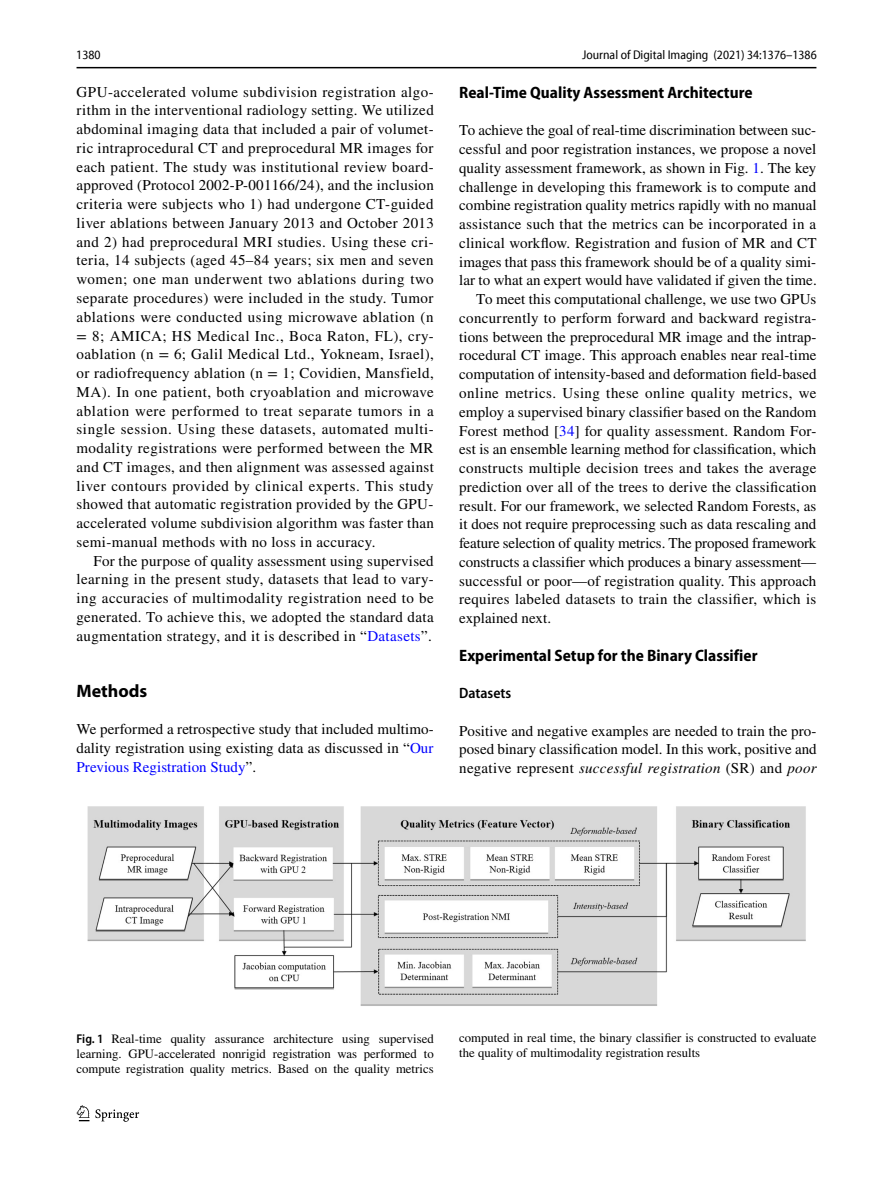
<style>
.page{position:relative;width:893px;height:1187px;background:#fff}
.page>*{position:absolute;margin:0;border:0;box-sizing:border-box;transform-origin:0 0}
.t1{font:700 18px "Myriad Pro";color:#000}
.t2{font:700 semi-condensed 16.5px "Myriad Pro";color:#000}
.t3{font:15px/18.8px "STIX";letter-spacing:.005em;color:#000;text-align:justify}
.t4{font:15px "STIX";letter-spacing:.03em;color:#000}
.t5{font:600 semi-condensed 15px "Myriad Pro";color:#000}
.t6{font:12.75px/15px "STIX";color:#000;text-align:justify}
.t7{font:semi-condensed 12.75px "Myriad Pro Unic";color:#000}
.s1{color:#00f}
.s2{font-style:italic}
.s3{font-family:"Myriad Pro";font-weight:600;font-stretch:semi-condensed}
</style>
<div class="page">
<hr style="left:77px;top:67px;width:739px;height:1px;background:#000">
<img style="left:87px;top:806px;width:719px;height:200px">
<svg style="left:77px;top:1105px;width:12px;height:16px"></svg>
<svg style="left:95px;top:1109px;width:44px;height:12px"></svg>
<p class="t7" style="left:76px;top:50px;width:26px">1380</p>
<p class="t7" style="left:582px;top:50px;width:236px">Journal of Digital Imaging (2021) 34:1376–1386</p>
<p class="t3" style="left:77px;top:83px;width:359px">GPU-accelerated volume subdivision registration algo&shy;rithm in the interventional radiology setting. We utilized abdominal imaging data that included a pair of volumet&shy;ric intraprocedural CT and preprocedural MR images for each patient. The study was institutional review board&shy;approved (Protocol 2002-P-001166/24), and the inclusion criteria were subjects who 1) had undergone CT-guided liver ablations between January 2013 and October 2013 and 2) had preprocedural MRI studies. Using these cri&shy;teria, 14 subjects (aged 45–84 years; six men and seven women; one man underwent two ablations during two separate procedures) were included in the study. Tumor ablations were conducted using microwave ablation (n = 8; AMICA; HS Medical Inc., Boca Raton, FL), cry&shy;oablation (n = 6; Galil Medical Ltd., Yokneam, Israel), or radiofrequency ablation (n = 1; Covidien, Mansfield, MA). In one patient, both cryoablation and microwave ablation were performed to treat separate tumors in a single session. Using these datasets, automated multi&shy;modality registrations were performed between the MR and CT images, and then alignment was assessed against liver contours provided by clinical experts. This study showed that automatic registration provided by the GPU&shy;accelerated volume subdivision algorithm was faster than semi-manual methods with no loss in accuracy.</p>
<p class="t3" style="left:77px;top:552px;width:359px;text-indent:17px">For the purpose of quality assessment using supervised learning in the present study, datasets that lead to vary&shy;ing accuracies of multimodality registration need to be generated. To achieve this, we adopted the standard data augmentation strategy, and it is described in “<span class="s1">Datasets</span>”.</p>
<p class="t1" style="left:77px;top:679px;width:72px">Methods</p>
<p class="t3" style="left:77px;top:721px;width:359px">We performed a retrospective study that included multimo&shy;dality registration using existing data as discussed in “<span class="s1">Our Previous Registration Study</span>”.</p>
<p class="t2" style="left:459px;top:83px;width:295px">Real‑Time Quality Assessment Architecture</p>
<p class="t3" style="left:459px;top:122px;width:359px">To achieve the goal of real-time discrimination between suc-</p>
<p class="t3" style="left:459px;top:141px;width:359px">cessful and poor registration instances, we propose a novel</p>
<p class="t3" style="left:459px;top:159px;width:359px">quality assessment framework, as shown in Fig. <span class="s1">1</span>. The key</p>
<p class="t3" style="left:459px;top:178px;width:358px">challenge in developing this framework is to compute and</p>
<p class="t3" style="left:459px;top:197px;width:359px">combine registration quality metrics rapidly with no manual</p>
<p class="t3" style="left:459px;top:216px;width:358px">assistance such that the metrics can be incorporated in a</p>
<p class="t3" style="left:459px;top:234px;width:359px">clinical workflow. Registration and fusion of MR and CT</p>
<p class="t3" style="left:459px;top:253px;width:358px">images that pass this framework should be of a quality simi-</p>
<p class="t3" style="left:459px;top:272px;width:359px">lar to what an expert would have validated if given the time.</p>
<p class="t3" style="left:476px;top:291px;width:342px">To meet this computational challenge, we use two GPUs</p>
<p class="t3" style="left:459px;top:309px;width:359px">concurrently to perform forward and backward registra-</p>
<p class="t3" style="left:459px;top:328px;width:359px">tions between the preprocedural MR image and the intrap-</p>
<p class="t3" style="left:459px;top:347px;width:359px">rocedural CT image. This approach enables near real-time</p>
<p class="t3" style="left:459px;top:366px;width:359px">computation of intensity-based and deformation field-based</p>
<p class="t4" style="left:459px;top:382px;width:359px">online metrics. Using these online quality metrics, we</p>
<p class="t3" style="left:459px;top:403px;width:359px">employ a supervised binary classifier based on the Random</p>
<p class="t3" style="left:459px;top:422px;width:359px">Forest method [<span class="s1">34</span>] for quality assessment. Random For-</p>
<p class="t3" style="left:459px;top:441px;width:358px">est is an ensemble learning method for classification, which</p>
<p class="t3" style="left:459px;top:459px;width:359px">constructs multiple decision trees and takes the average</p>
<p class="t3" style="left:459px;top:478px;width:359px">prediction over all of the trees to derive the classification</p>
<p class="t3" style="left:459px;top:497px;width:359px">result. For our framework, we selected Random Forests, as</p>
<p class="t3" style="left:459px;top:516px;width:359px">it does not require preprocessing such as data rescaling and</p>
<p class="t3" style="left:459px;top:534px;width:359px">feature selection of quality metrics. The proposed framework</p>
<p class="t3" style="left:459px;top:553px;width:359px">constructs a classifier which produces a binary assessment—</p>
<p class="t3" style="left:459px;top:572px;width:359px">successful or poor—of registration quality. This approach</p>
<p class="t3" style="left:459px;top:591px;width:359px">requires labeled datasets to train the classifier, which is</p>
<p class="t3" style="left:459px;top:609px;width:93px">explained next.</p>
<p class="t2" style="left:459px;top:646px;width:300px">Experimental Setup for the Binary Classifier</p>
<p class="t5" style="left:459px;top:684px;width:54px">Datasets</p>
<p class="t3" style="left:459px;top:722px;width:359px">Positive and negative examples are needed to train the pro&shy;posed binary classification model. In this work, positive and negative represent <span class="s2">successful registration</span> (SR) and <span class="s2">poor</span></p>
<p class="t6" style="left:77px;top:1031px;width:359px"><span class="s3">Fig. 1</span> Real-time quality assurance architecture using supervised learning. GPU-accelerated nonrigid registration was performed to compute registration quality metrics. Based on the quality metrics</p>
<p class="t6" style="left:459px;top:1031px;width:359px">computed in real time, the binary classifier is constructed to evaluate the quality of multimodality registration results</p>
</div>
